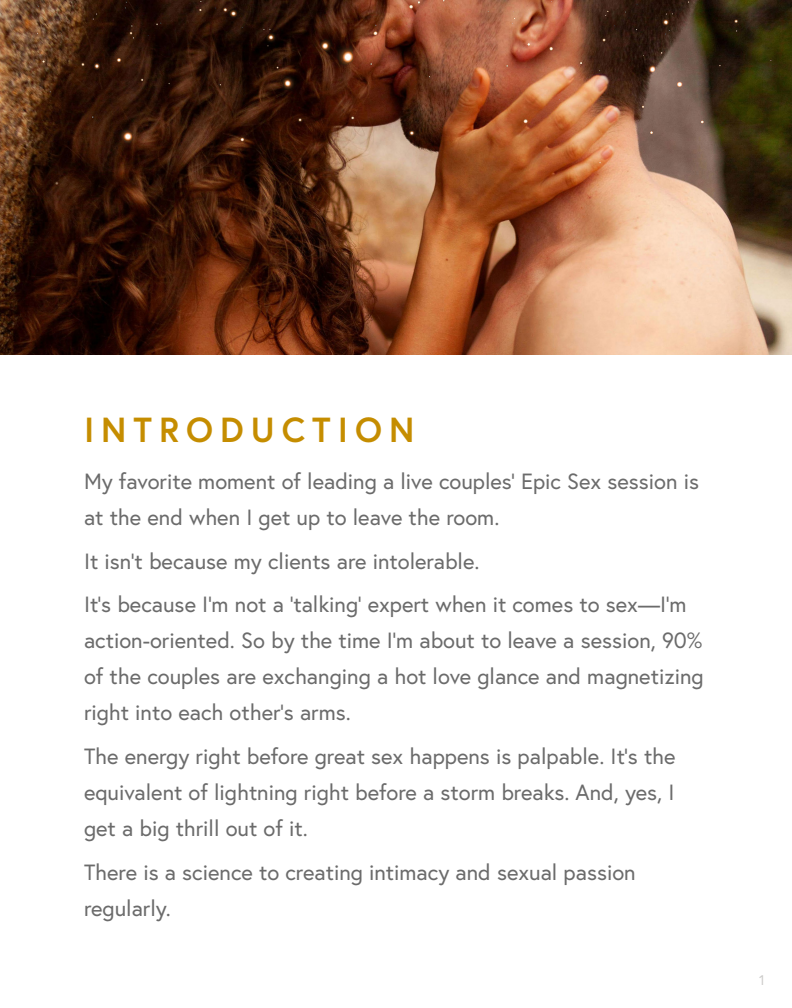
<style>
.page{position:relative;width:792px;height:1008px;background:#fff}
.page>*{position:absolute;margin:0;border:0;box-sizing:border-box;transform-origin:0 0}
.t1{font:700 34.8px "Europa";letter-spacing:.2em;color:#c58d00}
.t2{font:22px/36px "Europa";color:#6b6b6b}
.t3{font:14px "Europa";color:#cdcccb}
</style>
<div class="page">
<img style="left:0;top:189px;width:792px;height:166px">
<img style="left:0;top:0;width:792px;height:189px">
<h1 class="t1" style="left:84px;top:406px;width:332px">INTRODUCTION</h1>
<p class="t2" style="left:84px;top:463px;width:617px">My favorite moment of leading a live couples’ Epic Sex session is at the end when I get up to leave the room.</p>
<p class="t2" style="left:84px;top:539px;width:604px;line-height:43.7px">It isn’t because my clients are intolerable.<br>It’s because I’m not a ‘talking’ expert when it comes to sex—I’m</p>
<p class="t2" style="left:84px;top:622px;width:621px;text-align:justify">action-oriented. So by the time I’m about to leave a session, 90% of the couples are exchanging a hot love glance and magnetizing right into each other’s arms.</p>
<p class="t2" style="left:84px;top:738px;width:593px;text-align:justify">The energy right before great sex happens is palpable. It’s the equivalent of lightning right before a storm breaks. And, yes, I get a big thrill out of it.</p>
<p class="t2" style="left:84px;top:854px;width:553px">There is a science to creating intimacy and sexual passion regularly.</p>
<p class="t3" style="left:759px;top:972px;width:7px">1</p>
</div>
